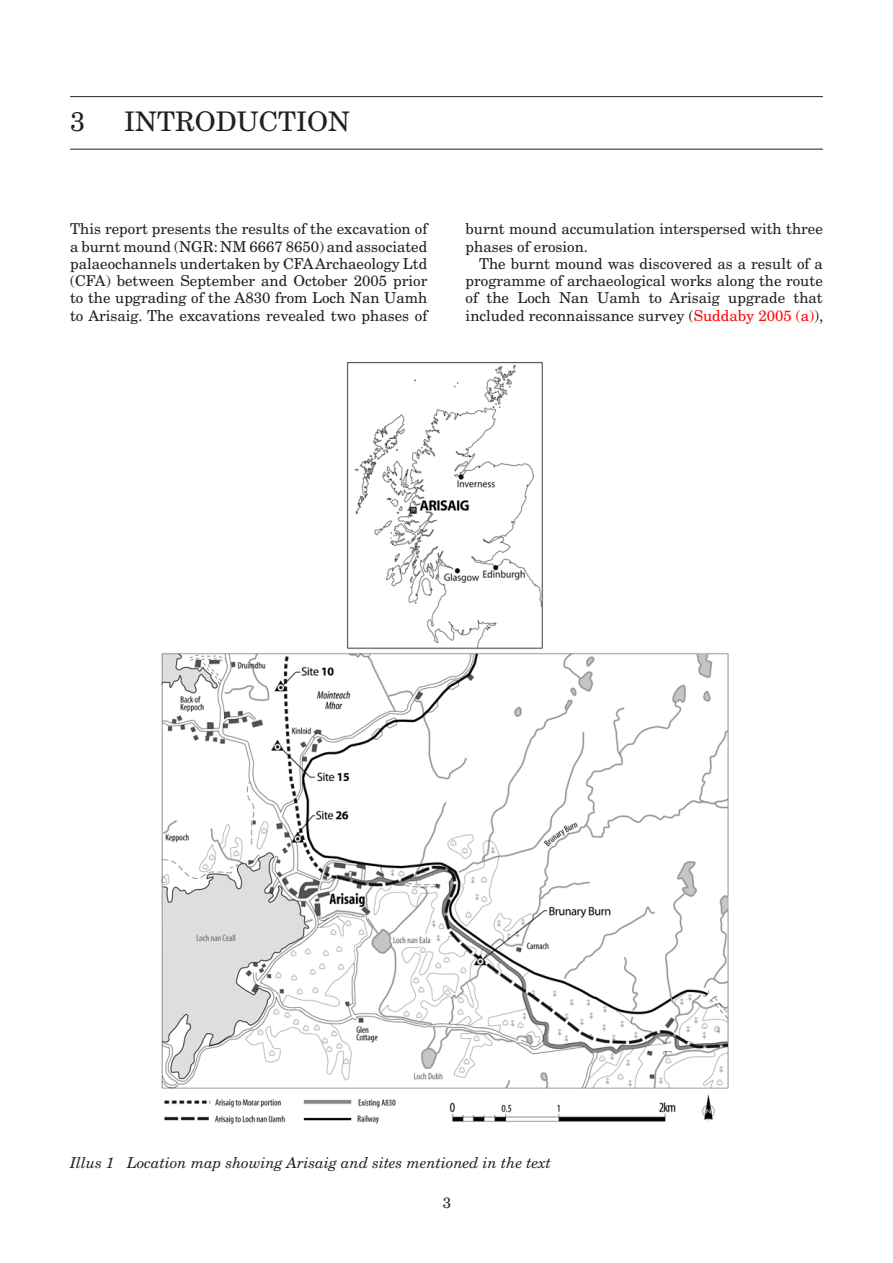
<style>
.page{position:relative;width:893px;height:1263px;background:#fff}
.page>*{position:absolute;margin:0;border:0;box-sizing:border-box;transform-origin:0 0}
.t1{font:27px "New Century Schlbk";color:#231f20}
.t2{font:15px/17.2px "New Century Schlbk";color:#231f20;text-align:justify}
.t3{font:italic 15px "New Century Schlbk";color:#231f20}
.s1{color:#f00}
</style>
<div class="page">
<hr style="left:70px;top:96px;width:753px;height:1px;background:#231f20">
<hr style="left:70px;top:149px;width:753px;height:1px;background:#231f20">
<img style="left:161px;top:362px;width:568px;height:763px">
<h1 class="t1" style="left:70px;top:105px;width:17px">3</h1>
<h1 class="t1" style="left:124px;top:105px;width:228px">INTRODUCTION</h1>
<p class="t2" style="left:70px;top:220px;width:359px">This report presents the results of the excavation of a burnt mound (NGR: NM 6667 8650) and associated palaeochannels undertaken by CFA Archaeology Ltd (CFA) between September and October 2005 prior to the upgrading of the A830 from Loch Nan Uamh to Arisaig. The excavations revealed two phases of</p>
<p class="t2" style="left:466px;top:220px;width:359px">burnt mound accumulation interspersed with three phases of erosion.</p>
<p class="t2" style="left:466px;top:255px;width:359px;text-indent:14px">The burnt mound was discovered as a result of a programme of archaeological works along the route of the Loch Nan Uamh to Arisaig upgrade that included reconnaissance survey (<span class="s1">Suddaby 2005 (a)</span>),</p>
<p class="t3" style="left:70px;top:1153px;width:483px">Illus 1 Location map showing Arisaig and sites mentioned in the text</p>
</div>
